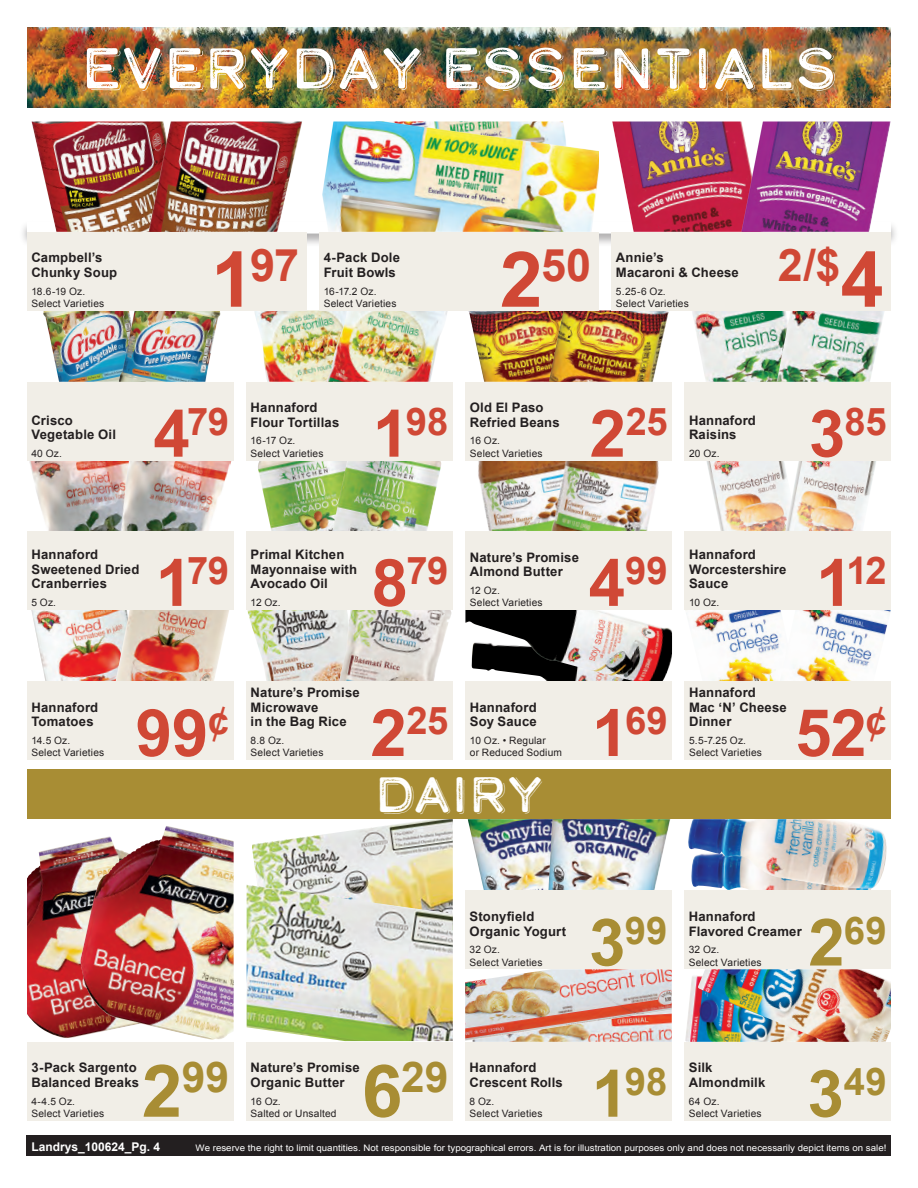
<style>
.page{position:relative;width:918px;height:1188px;background:#fff}
.page>*{position:absolute;margin:0;border:0;box-sizing:border-box;transform-origin:0 0}
.t1{font:700 65.55px "Arial";color:#d04835}
.t2{font:57px "Calder Dark Grit Shadow";color:#fff}
.t3{font:49.5px "Calder Dark Grit Shadow";color:#fff}
.t4{font:700 45px "Arial";color:#d04835}
.t5{font:700 42.45px "Arial";color:#a88d34}
.t6{font:700 38.1px "Arial";letter-spacing:-.01em;color:#d04835}
.t7{font:700 38.1px "Arial";letter-spacing:.005em;color:#a88d34}
.t8{font:700 13.05px/14.5px "Arial";letter-spacing:.015em;color:#231f20}
.t9{font:700 12px "Arial";color:#fff}
.t10{font:10.2px/12.1px "Arial";letter-spacing:.02em;color:#231f20}
.t11{font:9px "Arial";color:#fff;scale:1.08 1}
.s1{font-size:77.1px}
.s2{font-size:65.55px}
.s3{font-size:72.75px}
</style>
<div class="page">
<div style="left:27px;top:770px;width:864px;height:49px;background:#a88d34"></div>
<div style="left:27px;top:1136px;width:864px;height:20px;background:#231f20"></div>
<div style="left:19px;top:220px;width:879px;height:27px;background:#231f20;opacity:.35"></div>
<div style="left:27px;top:221px;width:864px;height:13px;background:#fff"></div>
<img style="left:27px;top:27px;width:864px;height:81px">
<img style="left:32px;top:122px;width:117px;height:110px">
<img style="left:149px;top:122px;width:153px;height:110px">
<img style="left:322px;top:122px;width:277px;height:110px">
<img style="left:612px;top:122px;width:129px;height:110px">
<img style="left:741px;top:122px;width:150px;height:110px">
<img style="left:29px;top:460px;width:91px;height:71px">
<img style="left:120px;top:460px;width:111px;height:71px">
<img style="left:43px;top:310px;width:76px;height:72px">
<img style="left:119px;top:310px;width:102px;height:72px">
<img style="left:31px;top:610px;width:85px;height:71px">
<img style="left:116px;top:610px;width:113px;height:71px">
<div style="left:27px;top:681px;width:207px;height:79px;background:#f1eee7"></div>
<div style="left:27px;top:531px;width:207px;height:79px;background:#f1eee7"></div>
<div style="left:27px;top:382px;width:207px;height:78px;background:#f1eee7"></div>
<img style="left:257px;top:460px;width:75px;height:71px">
<img style="left:332px;top:460px;width:109px;height:71px">
<img style="left:254px;top:310px;width:73px;height:72px">
<img style="left:327px;top:310px;width:121px;height:72px">
<img style="left:247px;top:610px;width:92px;height:71px">
<img style="left:339px;top:610px;width:113px;height:71px">
<div style="left:246px;top:681px;width:207px;height:79px;background:#f1eee7"></div>
<div style="left:246px;top:531px;width:207px;height:79px;background:#f1eee7"></div>
<div style="left:246px;top:382px;width:207px;height:78px;background:#f1eee7"></div>
<img style="left:472px;top:460px;width:76px;height:71px">
<img style="left:548px;top:460px;width:118px;height:71px">
<img style="left:468px;top:310px;width:81px;height:72px">
<img style="left:549px;top:310px;width:121px;height:72px">
<img style="left:465px;top:610px;width:207px;height:71px">
<div style="left:465px;top:681px;width:207px;height:79px;background:#f1eee7"></div>
<div style="left:465px;top:531px;width:207px;height:79px;background:#f1eee7"></div>
<div style="left:465px;top:382px;width:207px;height:78px;background:#f1eee7"></div>
<img style="left:706px;top:460px;width:80px;height:71px">
<img style="left:786px;top:460px;width:91px;height:71px">
<img style="left:692px;top:310px;width:85px;height:72px">
<img style="left:777px;top:310px;width:108px;height:72px">
<img style="left:686px;top:610px;width:94px;height:71px">
<img style="left:780px;top:610px;width:111px;height:71px">
<div style="left:685px;top:681px;width:206px;height:79px;background:#f1eee7"></div>
<div style="left:685px;top:531px;width:206px;height:79px;background:#f1eee7"></div>
<div style="left:685px;top:382px;width:206px;height:78px;background:#f1eee7"></div>
<div style="left:27px;top:232px;width:280px;height:78px;background:#f1eee7"></div>
<div style="left:319px;top:232px;width:280px;height:78px;background:#f1eee7"></div>
<div style="left:612px;top:232px;width:279px;height:78px;background:#f1eee7"></div>
<img style="left:27px;top:843px;width:53px;height:195px">
<img style="left:80px;top:826px;width:154px;height:214px">
<img style="left:252px;top:819px;width:201px;height:66px">
<img style="left:247px;top:885px;width:206px;height:156px">
<div style="left:27px;top:1042px;width:207px;height:78px;background:#f1eee7"></div>
<div style="left:246px;top:1042px;width:207px;height:78px;background:#f1eee7"></div>
<img style="left:468px;top:819px;width:80px;height:72px">
<img style="left:548px;top:819px;width:122px;height:72px">
<img style="left:472px;top:1041px;width:200px;height:1px">
<img style="left:465px;top:969px;width:207px;height:72px">
<img style="left:691px;top:888px;width:182px;height:3px">
<img style="left:688px;top:819px;width:199px;height:69px">
<img style="left:685px;top:976px;width:12px;height:66px">
<img style="left:697px;top:969px;width:194px;height:73px">
<div style="left:465px;top:891px;width:207px;height:78px;background:#f1eee7"></div>
<div style="left:465px;top:1042px;width:207px;height:78px;background:#f1eee7"></div>
<div style="left:684px;top:891px;width:207px;height:78px;background:#f1eee7"></div>
<div style="left:684px;top:1042px;width:207px;height:78px;background:#f1eee7"></div>
<h2 class="t2" style="left:80px;top:29px;width:759px">EVERYDAY ESSENTIALS</h2>
<p class="t8" style="left:31px;top:251px;width:87px">Campbell’s<br>Chunky Soup</p>
<p class="t10" style="left:31px;top:285px;width:74px">18.6-19 Oz.<br>Select Varieties</p>
<h3 class="t4" style="left:211px;top:236px;width:89px"><span class="s1">1</span>97</h3>
<p class="t8" style="left:324px;top:251px;width:78px">4-Pack Dole<br>Fruit Bowls</p>
<p class="t10" style="left:324px;top:285px;width:74px">16-17.2 Oz.<br>Select Varieties</p>
<h3 class="t4" style="left:500px;top:236px;width:93px"><span class="s1">2</span>50</h3>
<p class="t8" style="left:616px;top:251px;width:124px">Annie’s<br>Macaroni &amp; Cheese</p>
<p class="t10" style="left:616px;top:285px;width:74px">5.25-6 Oz.<br>Select Varieties</p>
<h3 class="t4" style="left:778px;top:236px;width:107px">2/$<span class="s1">4</span></h3>
<p class="t8" style="left:31px;top:413px;width:86px">Crisco<br>Vegetable Oil</p>
<h3 class="t6" style="left:187px;top:396px;width:43px">79</h3>
<p class="t10" style="left:31px;top:447px;width:32px">40 Oz.</p>
<h1 class="t1" style="left:153px;top:390px;width:38px">4</h1>
<p class="t8" style="left:251px;top:401px;width:90px">Hannaford<br>Flour Tortillas</p>
<p class="t10" style="left:251px;top:435px;width:74px">16-17 Oz.<br>Select Varieties</p>
<h3 class="t6" style="left:373px;top:396px;width:77px"><span class="s2">1</span>98</h3>
<p class="t8" style="left:470px;top:401px;width:91px">Old El Paso<br>Refried Beans</p>
<p class="t10" style="left:470px;top:435px;width:74px">16 Oz.<br>Select Varieties</p>
<h3 class="t6" style="left:590px;top:396px;width:80px"><span class="s2">2</span>25</h3>
<p class="t8" style="left:689px;top:413px;width:68px">Hannaford<br>Raisins</p>
<h3 class="t6" style="left:845px;top:396px;width:44px">85</h3>
<p class="t10" style="left:689px;top:447px;width:32px">20 Oz.</p>
<h1 class="t1" style="left:809px;top:390px;width:38px">3</h1>
<p class="t8" style="left:31px;top:548px;width:110px">Hannaford<br>Sweetened Dried<br>Cranberries</p>
<p class="t10" style="left:31px;top:596px;width:26px">5 Oz.</p>
<h3 class="t6" style="left:156px;top:546px;width:75px"><span class="s2">1</span>79</h3>
<p class="t8" style="left:251px;top:548px;width:108px">Primal Kitchen<br>Mayonnaise with<br>Avocado Oil</p>
<p class="t10" style="left:251px;top:596px;width:32px">12 Oz.</p>
<h3 class="t6" style="left:372px;top:546px;width:78px"><span class="s2">8</span>79</h3>
<p class="t8" style="left:470px;top:550px;width:111px">Nature’s Promise<br>Almond Butter</p>
<p class="t10" style="left:470px;top:584px;width:74px">12 Oz.<br>Select Varieties</p>
<h3 class="t6" style="left:589px;top:546px;width:80px"><span class="s2">4</span>99</h3>
<p class="t8" style="left:689px;top:548px;width:99px">Hannaford<br>Worcestershire<br>Sauce</p>
<p class="t10" style="left:689px;top:596px;width:32px">10 Oz.</p>
<h3 class="t6" style="left:816px;top:546px;width:72px"><span class="s2">1</span>12</h3>
<p class="t8" style="left:31px;top:700px;width:68px">Hannaford<br>Tomatoes</p>
<p class="t10" style="left:31px;top:734px;width:74px">14.5 Oz.<br>Select Varieties</p>
<h1 class="t1" style="left:136px;top:690px;width:95px">99<sup>¢</sup></h1>
<p class="t8" style="left:251px;top:686px;width:111px">Nature’s Promise<br>Microwave<br>in the Bag Rice</p>
<p class="t10" style="left:251px;top:734px;width:74px">8.8 Oz.<br>Select Varieties</p>
<h3 class="t6" style="left:370px;top:696px;width:80px"><span class="s2">2</span>25</h3>
<p class="t8" style="left:470px;top:700px;width:69px">Hannaford<br>Soy Sauce</p>
<p class="t10" style="left:470px;top:734px;width:94px">10 Oz. • Regular<br>or Reduced Sodium</p>
<h3 class="t6" style="left:592px;top:696px;width:77px"><span class="s2">1</span>69</h3>
<p class="t8" style="left:689px;top:686px;width:99px">Hannaford<br>Mac ‘N’ Cheese<br>Dinner</p>
<p class="t10" style="left:689px;top:734px;width:74px">5.5-7.25 Oz.<br>Select Varieties</p>
<h1 class="t1" style="left:795px;top:690px;width:93px">52<sup>¢</sup></h1>
<h3 class="t3" style="left:375px;top:761px;width:170px">DAIRY</h3>
<p class="t8" style="left:470px;top:910px;width:98px">Stonyfield<br>Organic Yogurt</p>
<p class="t10" style="left:470px;top:944px;width:74px">32 Oz.<br>Select Varieties</p>
<h3 class="t7" style="left:589px;top:905px;width:80px"><span class="s2">3</span>99</h3>
<p class="t8" style="left:689px;top:910px;width:114px">Hannaford<br>Flavored Creamer</p>
<p class="t10" style="left:689px;top:944px;width:74px">32 Oz.<br>Select Varieties</p>
<h3 class="t7" style="left:808px;top:905px;width:80px"><span class="s2">2</span>69</h3>
<h3 class="t5" style="left:142px;top:1050px;width:89px"><span class="s3">2</span>99</h3>
<p class="t8" style="left:31px;top:1061px;width:109px">3-Pack Sargento<br>Balanced Breaks</p>
<p class="t10" style="left:31px;top:1095px;width:74px">4-4.5 Oz.<br>Select Varieties</p>
<h3 class="t5" style="left:362px;top:1050px;width:88px"><span class="s3">6</span>29</h3>
<p class="t8" style="left:251px;top:1061px;width:111px">Nature’s Promise<br>Organic Butter</p>
<p class="t10" style="left:251px;top:1095px;width:87px">16 Oz.<br>Salted or Unsalted</p>
<p class="t8" style="left:470px;top:1061px;width:95px">Hannaford<br>Crescent Rolls</p>
<p class="t10" style="left:470px;top:1095px;width:74px">8 Oz.<br>Select Varieties</p>
<h3 class="t7" style="left:592px;top:1056px;width:77px"><span class="s2">1</span>98</h3>
<p class="t8" style="left:689px;top:1061px;width:78px">Silk<br>Almondmilk</p>
<p class="t10" style="left:689px;top:1095px;width:74px">64 Oz.<br>Select Varieties</p>
<h3 class="t7" style="left:807px;top:1056px;width:81px"><span class="s2">3</span>49</h3>
<p class="t9" style="left:32px;top:1138px;width:130px">Landrys_100624_Pg. 4</p>
<p class="t11" style="left:196px;top:1141px;width:641px">We reserve the right to limit quantities. Not responsible for typographical errors. Art is for illustration purposes only and does not necessarily depict items on sale!</p>
</div>
